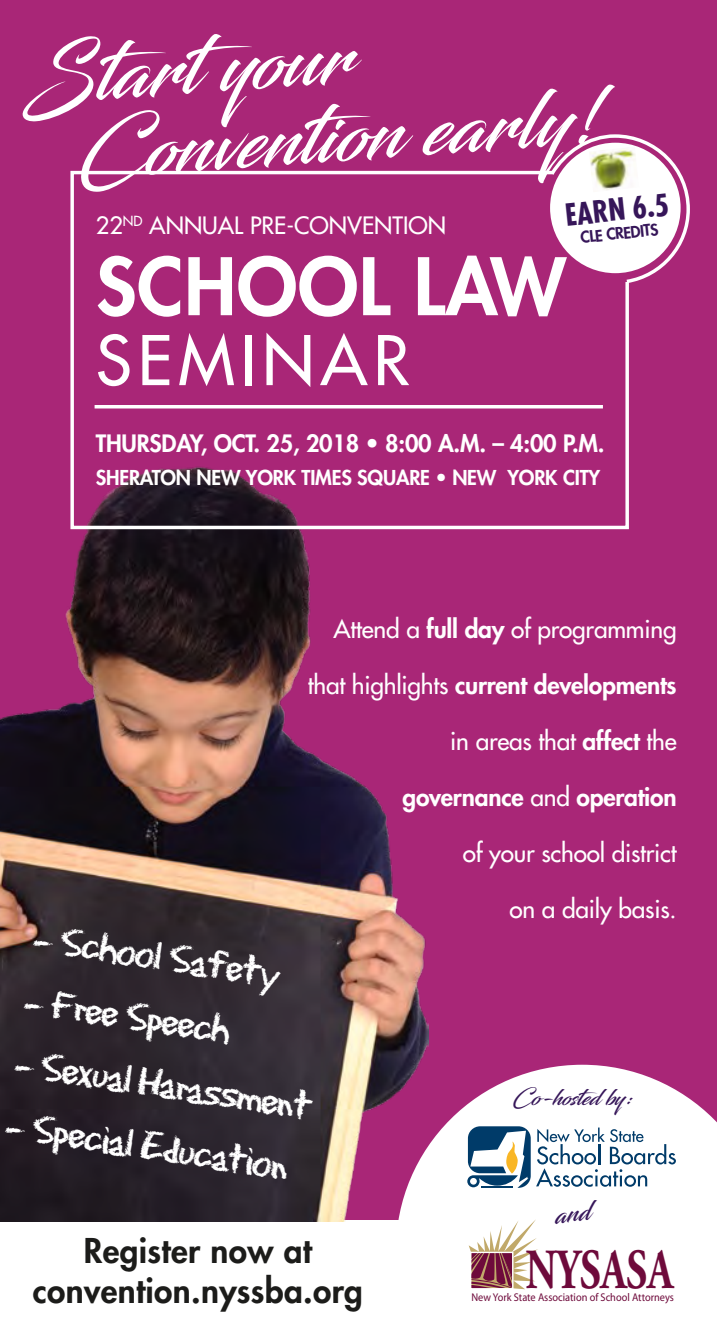
<style>
.page{position:relative;width:717px;height:1323px;background:#fff}
.page>*{position:absolute;margin:0;border:0;box-sizing:border-box;transform-origin:0 0}
.t1{font:77.88px/77.9px "Blacksword";color:#fff}
.t2{font:800 77px "Futura";letter-spacing:.01em;color:#fff}
.t3{font:66.5px "Futura";letter-spacing:.09em;color:#fff}
.t4{font:700 56.52px "Adobe Garamond Pro";color:#6e0a3b;scale:.73 1}
.t5{font:42px "Eraser Dust";color:#fff}
.t6{font:800 33.25px/39.9px "Futura";letter-spacing:.01em;color:#1c1c1a;text-align:center}
.t7{font:700 condensed 29.75px "Futura";color:#361659}
.t8{font:24.5px "Futura";letter-spacing:-.01em;color:#fff}
.t9{font:800 24.5px "Futura";letter-spacing:-.01em;color:#fff}
.t10{font:800 23.28px "Futura";letter-spacing:-.01em;color:#fff}
.t11{font:23.28px "Futura";color:#fff}
.Tab_title{font:21.88px "Blacksword";color:#361659}
.t12{font:800 19.95px "Futura";letter-spacing:-.01em;color:#fff}
.t13{font:800 15.58px "Futura";color:#361659}
.t14{font:11.2px "Myriad";color:#6e0a3b;scale:.92 1}
.s1{font-weight:800}
.s2{font-weight:400}
</style>
<div class="page">
<div style="left:0;top:0;width:717px;height:1219px;background:#a92677"></div>
<img style="left:0;top:531px;width:428px;height:690px">
<svg style="left:396px;top:1065px;width:321px;height:225px;fill:#fff"></svg>
<svg style="left:467px;top:1126px;width:63px;height:62px;background:#7b96a6"></svg>
<svg style="left:536px;top:1128px;width:140px;height:59px;background:#c9d6df"></svg>
<svg style="left:468px;top:1219px;width:70px;height:70px"></svg>
<div style="left:470px;top:1252px;width:43px;height:38px;border:1px solid #fff"></div>
<svg style="left:70px;top:170px;width:559px;height:361px"></svg>
<svg style="left:547px;top:134px;width:143px;height:151px"></svg>
<div style="left:551px;top:144px;width:128px;height:128px;background:#fff;border-radius:50%"></div>
<div style="left:550px;top:143px;width:130px;height:130px;border:3px solid #fff;border-radius:50%"></div>
<img style="left:589px;top:147px;width:50px;height:43px">
<svg style="left:554px;top:1199px;width:46px;height:25px"></svg>
<p class="t1" style="left:69px;top:36px;width:528px;text-indent:-51px;rotate:-4deg">Start your<br>Convention early!</p>
<p class="t7" style="left:563px;top:197px;width:105px;rotate:-6deg">EARN 6.5</p>
<p class="t13" style="left:579px;top:228px;width:80px;rotate:-6deg">CLE CREDITS</p>
<p class="t11" style="left:96px;top:210px;width:352px">22<sup>ND</sup> ANNUAL PRE-CONVENTION</p>
<p class="t2" style="left:96px;top:238px;width:471px">SCHOOL LAW</p>
<p class="t3" style="left:96px;top:319px;width:315px">SEMINAR</p>
<p class="t10" style="left:96px;top:428px;width:510px">THURSDAY, OCT. 25, 2018 • 8:00 A.M. – 4:00 P.M.</p>
<p class="t12" style="left:96px;top:465px;width:506px">SHERATON NEW YORK TIMES SQUARE • NEW YORK CITY</p>
<p class="t8" style="left:333px;top:614px;width:344px">Attend a <span class="s1">full day</span> of programming</p>
<p class="t9" style="left:308px;top:670px;width:370px"><span class="s2">that highlights</span> current developments</p>
<p class="t8" style="left:450px;top:726px;width:228px">in areas that <span class="s1">affect</span> the</p>
<p class="t9" style="left:402px;top:782px;width:276px">governance <span class="s2">and</span> operation</p>
<p class="t8" style="left:463px;top:838px;width:215px">of your school district</p>
<p class="t8" style="left:509px;top:894px;width:169px">on a daily basis.</p>
<h3 class="t5" style="left:37px;top:909px;width:252px;rotate:8deg">- School Safety</h3>
<h3 class="t5" style="left:28px;top:972px;width:211px;rotate:8deg">- Free Speech</h3>
<h3 class="t5" style="left:18px;top:1034px;width:303px;rotate:8deg">- Sexual Harassment</h3>
<p class="Tab_title" style="left:513px;top:1085px;width:123px">Co-hosted by:</p>
<h3 class="t5" style="left:9px;top:1096px;width:288px;rotate:8deg">- Special Education</h3>
<p class="t6" style="left:33px;top:1230px;width:331px">Register now at convention.nyssba.org</p>
<p class="t4" style="left:525px;top:1237px;width:203px">NYSASA</p>
<p class="t14" style="left:471px;top:1292px;width:222px">New York State Association of School Attorneys</p>
</div>
